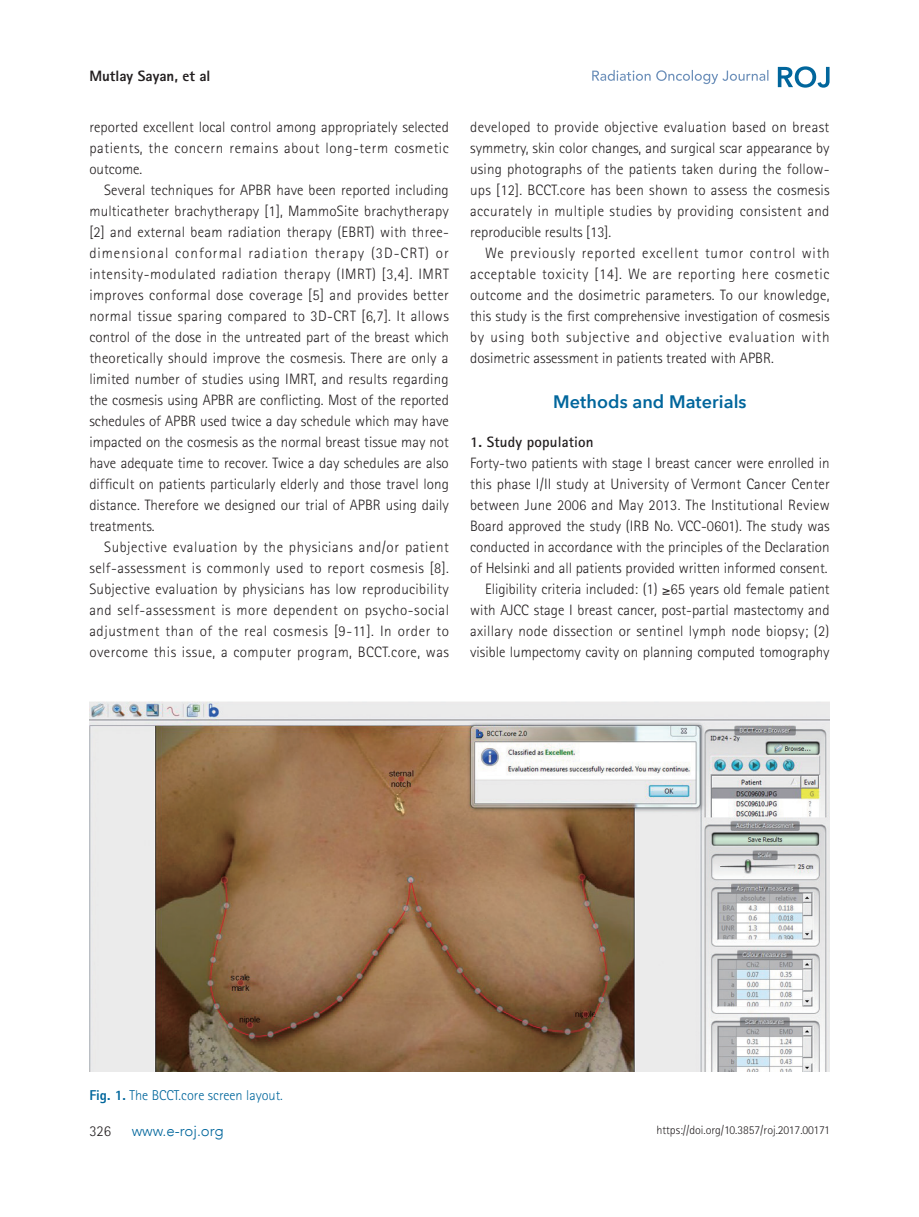
<style>
.page{position:relative;width:919px;height:1217px;background:#fff}
.page>*{position:absolute;margin:0;border:0;box-sizing:border-box;transform-origin:0 0}
.t1{font:600 18px "Avenir Next";letter-spacing:.005em;color:#01669c}
.t2{font:300 15px/21px "Rotis Sans Serif";color:#231f20;text-align:justify}
.t3{font:700 15px "Rotis Sans Serif";letter-spacing:.01em;color:#231f20}
.t4{font:800 15px "Rotis Sans Serif";color:#231f20}
.t5{font:300 15px "Avenir LT";color:#01669c}
.t6{font:300 14.25px "Rotis Sans Serif";color:#01669c}
.t7{font:300 12px "Rotis Sans Serif";letter-spacing:-.005em;color:#231f20}
.s1{font-weight:800}
</style>
<div class="page">
<svg style="left:777px;top:66px;width:52px;height:22px"></svg>
<svg style="left:592px;top:70px;width:176px;height:14px"></svg>
<img style="left:89px;top:701px;width:740px;height:370px">
<p class="t4" style="left:89px;top:67px;width:123px">Mutlay Sayan, et al</p>
<p class="t2" style="left:89px;top:116px;width:361px">reported excellent local control among appropriately selected patients, the concern remains about long-term cosmetic outcome.</p>
<p class="t2" style="left:89px;top:179px;width:361px;text-indent:15px">Several techniques for APBR have been reported including multicatheter brachytherapy [1], MammoSite brachytherapy [2] and external beam radiation therapy (EBRT) with three&shy;dimensional conformal radiation therapy (3D-CRT) or intensity-modulated radiation therapy (IMRT) [3,4]. IMRT improves conformal dose coverage [5] and provides better normal tissue sparing compared to 3D-CRT [6,7]. It allows control of the dose in the untreated part of the breast which theoretically should improve the cosmesis. There are only a limited number of studies using IMRT, and results regarding the cosmesis using APBR are conflicting. Most of the reported schedules of APBR used twice a day schedule which may have impacted on the cosmesis as the normal breast tissue may not have adequate time to recover. Twice a day schedules are also difficult on patients particularly elderly and those travel long distance. Therefore we designed our trial of APBR using daily treatments.</p>
<p class="t2" style="left:89px;top:536px;width:361px;text-indent:15px">Subjective evaluation by the physicians and/or patient self-assessment is commonly used to report cosmesis [8].<br>Subjective evaluation by physicians has low reproducibility and self-assessment is more dependent on psycho-social adjustment than of the real cosmesis [9-11]. In order to overcome this issue, a computer program, BCCT.core, was</p>
<p class="t2" style="left:470px;top:116px;width:361px">developed to provide objective evaluation based on breast symmetry, skin color changes, and surgical scar appearance by using photographs of the patients taken during the follow&shy;ups [12]. BCCT.core has been shown to assess the cosmesis accurately in multiple studies by providing consistent and reproducible results [13].</p>
<p class="t2" style="left:470px;top:242px;width:361px;text-indent:15px">We previously reported excellent tumor control with acceptable toxicity [14]. We are reporting here cosmetic outcome and the dosimetric parameters. To our knowledge, this study is the first comprehensive investigation of cosmesis by using both subjective and objective evaluation with dosimetric assessment in patients treated with APBR.</p>
<p class="t1" style="left:553px;top:390px;width:195px">Methods and Materials</p>
<p class="t3" style="left:470px;top:432px;width:125px">1. Study population</p>
<p class="t2" style="left:470px;top:452px;width:361px;text-align:right">Forty-two patients with stage I breast cancer were enrolled in this phase I/II study at University of Vermont Cancer Center between June 2006 and May 2013. The Institutional Review Board approved the study (IRB No. VCC-0601). The study was conducted in accordance with the principles of the Declaration of Helsinki and all patients provided written informed consent.<br>Eligibility criteria included: (1) ≥65 years old female patient with AJCC stage I breast cancer, post-partial mastectomy and axillary node dissection or sentinel lymph node biopsy; (2) visible lumpectomy cavity on planning computed tomography</p>
<p class="t6" style="left:89px;top:1086px;width:195px"><span class="s1">Fig. 1.</span> The BCCT.core screen layout.</p>
<p class="t2" style="left:89px;top:1120px;width:23px">326</p>
<p class="t5" style="left:132px;top:1121px;width:94px">www.e-roj.org</p>
<p class="t7" style="left:656px;top:1122px;width:175px">https://doi.org/10.3857/roj.2017.00171</p>
</div>
